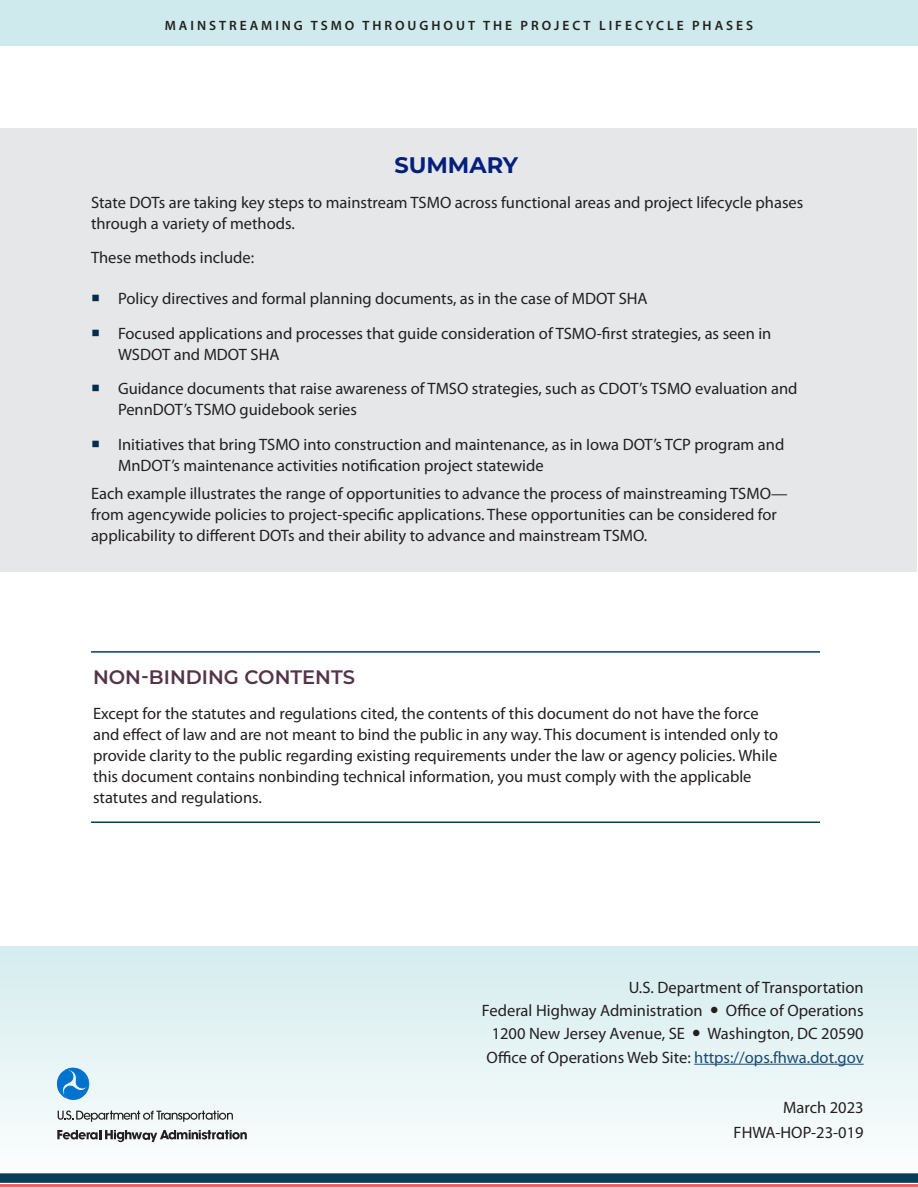
<style>
.page{position:relative;width:918px;height:1188px;background:#fff}
.page>*{position:absolute;margin:0;border:0;box-sizing:border-box;transform-origin:0 0}
.t1{font:700 22.5px "Montserrat";color:#03207c}
.t2{font:600 19.5px "Montserrat";color:#543449}
.Body{font:16.5px/21px "Myriad Pro";color:#231f20}
.t3{font:600 13.5px "Myriad Pro";letter-spacing:.22em;color:#231f20}
.s1{color:#194a71}
</style>
<div class="page">
<div style="left:0;top:946px;width:918px;height:242px;background:linear-gradient(to bottom,#d4ecee,#fefefe)"></div>
<svg style="left:58px;top:1110px;width:175px;height:12px"></svg>
<svg style="left:57px;top:1130px;width:190px;height:12px"></svg>
<svg style="left:57px;top:1068px;width:32px;height:32px"></svg>
<div style="left:0;top:0;width:918px;height:46px;background:#ceeaec"></div>
<hr style="left:694px;top:1064px;width:170px;height:1px;background:#194a71">
<hr style="left:0;top:1184px;width:918px;height:3px;background:#f16461">
<div style="left:0;top:1174px;width:918px;height:9px;background:#053e59"></div>
<div style="left:0;top:128px;width:916px;height:444px;background:#e6e7e9"></div>
<hr style="left:91px;top:651px;width:729px;height:2px;background:#053c5d">
<hr style="left:91px;top:821px;width:729px;height:2px;background:#053c5d">
<svg style="left:711px;top:1007px;width:6px;height:6px"></svg>
<svg style="left:693px;top:1030px;width:7px;height:7px"></svg>
<p class="t3" style="left:165px;top:17px;width:590px">MAINSTREAMING TSMO THROUGHOUT THE PROJECT LIFECYCLE PHASES</p>
<h1 class="t1" style="left:394px;top:149px;width:125px">SUMMARY</h1>
<p class="Body" style="left:91px;top:191px;width:714px">State DOTs are taking key steps to mainstream TSMO across functional areas and project lifecycle phases through a variety of methods.</p>
<p class="Body" style="left:91px;top:247px;width:165px">These methods include:</p>
<p class="Body" style="left:118px;top:288px;width:531px">Policy directives and formal planning documents, as in the case of MDOT SHA</p>
<p class="Body" style="left:118px;top:323px;width:655px">Focused applications and processes that guide consideration of TSMO-first strategies, as seen in<br>WSDOT and MDOT SHA</p>
<p class="Body" style="left:118px;top:378px;width:681px">Guidance documents that raise awareness of TMSO strategies, such as CDOT’s TSMO evaluation and<br>PennDOT’s TSMO guidebook series</p>
<p class="Body" style="left:118px;top:434px;width:668px">Initiatives that bring TSMO into construction and maintenance, as in Iowa DOT’s TCP program and<br>MnDOT’s maintenance activities notification project statewide</p>
<p class="Body" style="left:91px;top:482px;width:698px">Each example illustrates the range of opportunities to advance the process of mainstreaming TSMO— from agencywide policies to project-specific applications. These opportunities can be considered for applicability to different DOTs and their ability to advance and mainstream TSMO.</p>
<h2 class="t2" style="left:93px;top:663px;width:263px">NON-BINDING CONTENTS</h2>
<p class="Body" style="left:93px;top:702px;width:687px">Except for the statutes and regulations cited, the contents of this document do not have the force and effect of law and are not meant to bind the public in any way. This document is intended only to provide clarity to the public regarding existing requirements under the law or agency policies. While this document contains nonbinding technical information, you must comply with the applicable statutes and regulations.</p>
<p class="Body" style="left:482px;top:975px;width:383px;line-height:23.2px;text-indent:147px">U.S. Department of Transportation<br>Federal Highway Administration</p>
<p class="Body" style="left:726px;top:1000px;width:139px">Office of Operations</p>
<p class="Body" style="left:486px;top:1022px;width:379px;line-height:23.2px;text-align:right">Washington, DC 20590<br>Office of Operations Web Site: <span class="s1">https://ops.fhwa.dot.gov</span></p>
<p class="Body" style="left:492px;top:1023px;width:195px">1200 New Jersey Avenue, SE</p>
<p class="Body" style="left:734px;top:1094px;width:132px;line-height:25.5px;text-align:right">March 2023<br>FHWA-HOP-23-019</p>
</div>
